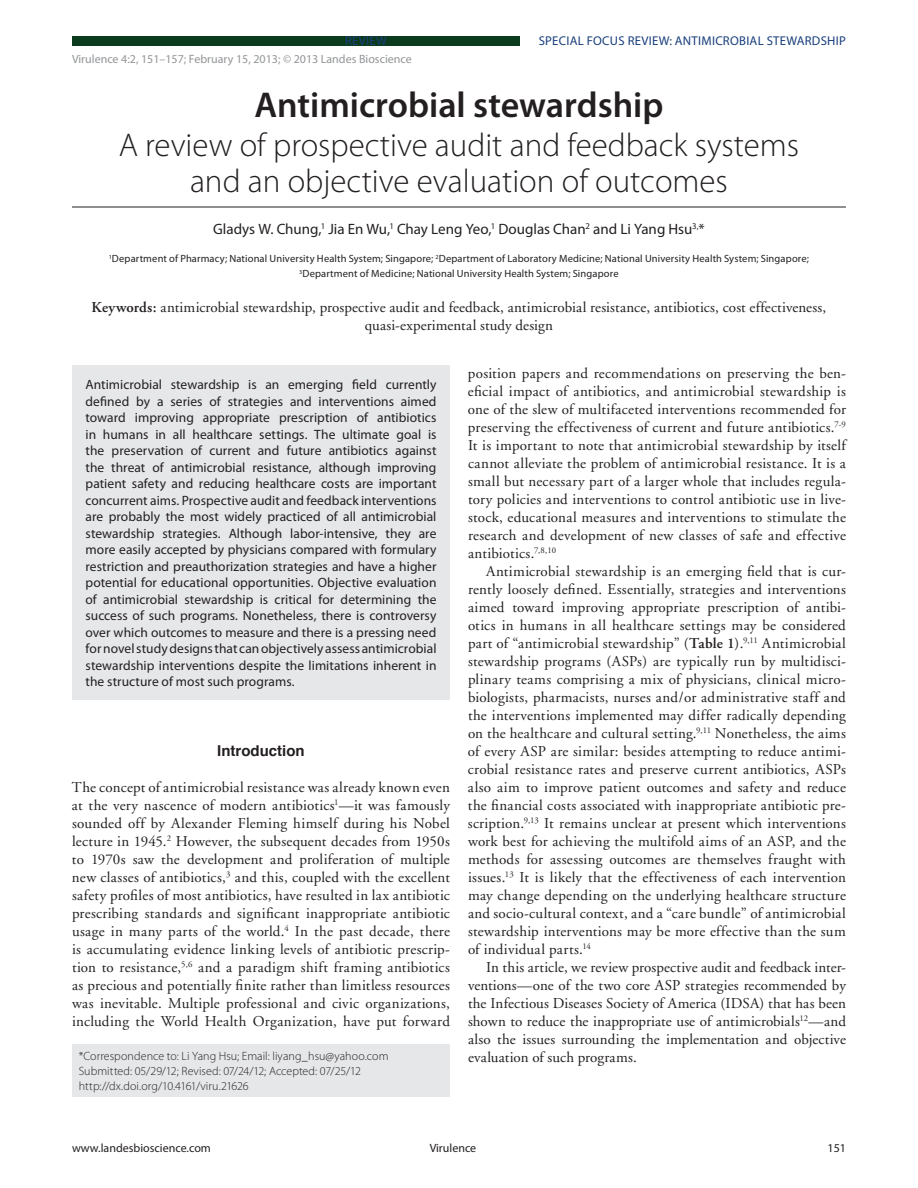
<style>
.page{position:relative;width:918px;height:1188px;background:#fff}
.page>*{position:absolute;margin:0;border:0;box-sizing:border-box;transform-origin:0 0}
.t1{font:600 36px "Myriad Pro";color:#231f20}
.t2{font:300 33px/36px "Myriad Pro";color:#231f20;text-align:center}
.t3{font:15px/18px "Adobe Garamond";letter-spacing:.01em;color:#231f20;text-align:justify}
.t4{font:15px "Myriad Pro";color:#231f20}
.t5{font:700 15px "Helvetica";color:#231f20}
.t6{font:13.5px/16.5px "Myriad Pro";letter-spacing:.005em;color:#231f20;text-align:justify}
.t7{font:12.75px "Myriad Pro";letter-spacing:.02em;color:#193f7c}
.t8{font:300 12px/15px "Myriad Pro";color:#231f20}
.t9{font:12px "Myriad Pro";color:#939598}
.t10{font:12px "Myriad Pro";color:#231f20}
.t11{font:10.5px/15px "Myriad Pro";letter-spacing:.015em;color:#231f20;text-align:center}
.s1{font-weight:600}
</style>
<div class="page">
<div style="left:72px;top:36px;width:447px;height:10px;background:#0b3b1c"></div>
<div style="left:72px;top:1044px;width:378px;height:53px;background:#e6e7e9"></div>
<div style="left:72px;top:366px;width:378px;height:334px;background:#e6e7e9"></div>
<hr style="left:72px;top:207px;width:774px;height:1px;background:#231f20">
<p class="t7" style="left:345px;top:32px;width:43px">REVIEW</p>
<p class="t7" style="left:539px;top:32px;width:309px">special focus REVIEW: antimicrobial stewardship</p>
<p class="t9" style="left:72px;top:52px;width:341px">Virulence 4:2, 151–157; February 15, 2013; © 2013 Landes Bioscience</p>
<h1 class="t1" style="left:254px;top:82px;width:411px">Antimicrobial stewardship</h1>
<h2 class="t2" style="left:119px;top:126px;width:682px">A review of prospective audit and feedback systems and an objective evaluation of outcomes</h2>
<p class="t4" style="left:213px;top:220px;width:493px">Gladys W. Chung,<sup>1</sup> Jia En Wu,<sup>1</sup> Chay Leng Yeo,<sup>1</sup> Douglas Chan<sup>2</sup> and Li Yang Hsu<sup>3,</sup>*</p>
<p class="t11" style="left:109px;top:251px;width:701px"><sup>1</sup>Department of Pharmacy; National University Health System; Singapore; <sup>2</sup>Department of Laboratory Medicine; National University Health System; Singapore;<br><sup>3</sup>Department of Medicine; National University Health System; Singapore</p>
<p class="t3" style="left:92px;top:298px;width:736px;text-align:center"><span class="s1">Keywords:</span> antimicrobial stewardship, prospective audit and feedback, antimicrobial resistance, antibiotics, cost effectiveness, quasi-experimental study design</p>
<p class="t3" style="left:468px;top:365px;width:380px">position papers and recommendations on preserving the ben&shy;eficial impact of antibiotics, and antimicrobial stewardship is one of the slew of multifaceted interventions recommended for preserving the effectiveness of current and future antibiotics.<sup>7-9<br></sup>It is important to note that antimicrobial stewardship by itself cannot alleviate the problem of antimicrobial resistance. It is a small but necessary part of a larger whole that includes regula&shy;tory policies and interventions to control antibiotic use in live&shy;stock, educational measures and interventions to stimulate the research and development of new classes of safe and effective antibiotics.<sup>7,8,10</sup></p>
<p class="t3" style="left:468px;top:563px;width:380px;text-indent:18px">Antimicrobial stewardship is an emerging field that is cur&shy;rently loosely defined. Essentially, strategies and interventions aimed toward improving appropriate prescription of antibi&shy;otics in humans in all healthcare settings may be considered part of “antimicrobial stewardship” (<span class="s1">Table 1</span>).<sup>9,11</sup> Antimicrobial stewardship programs (ASPs) are typically run by multidisci&shy;plinary teams comprising a mix of physicians, clinical micro&shy;biologists, pharmacists, nurses and/or administrative staff and the interventions implemented may differ radically depending on the healthcare and cultural setting.<sup>9,11</sup> Nonetheless, the aims of every ASP are similar: besides attempting to reduce antimi&shy;crobial resistance rates and preserve current antibiotics, ASPs also aim to improve patient outcomes and safety and reduce the financial costs associated with inappropriate antibiotic pre&shy;scription.<sup>9,13</sup> It remains unclear at present which interventions work best for achieving the multifold aims of an ASP, and the methods for assessing outcomes are themselves fraught with issues.<sup>13</sup> It is likely that the effectiveness of each intervention may change depending on the underlying healthcare structure and socio-cultural context, and a “care bundle” of antimicrobial stewardship interventions may be more effective than the sum of individual parts.<sup>14</sup></p>
<p class="t3" style="left:468px;top:959px;width:380px;text-indent:18px">In this article, we review prospective audit and feedback inter&shy;ventions—one of the two core ASP strategies recommended by the Infectious Diseases Society of America (IDSA) that has been shown to reduce the inappropriate use of antimicrobials<sup>12</sup>—and also the issues surrounding the implementation and objective evaluation of such programs.</p>
<p class="t6" style="left:86px;top:376px;width:353px">Antimicrobial stewardship is an emerging field currently defined by a series of strategies and interventions aimed toward improving appropriate prescription of antibiotics in humans in all healthcare settings. The ultimate goal is the preservation of current and future antibiotics against the threat of antimicrobial resistance, although improving patient safety and reducing healthcare costs are important concurrent aims. Prospective audit and feedback interventions are probably the most widely practiced of all antimicrobial stewardship strategies. Although labor-intensive, they are more easily accepted by physicians compared with formulary restriction and preauthorization strategies and have a higher potential for educational opportunities. Objective evaluation of antimicrobial stewardship is critical for determining the success of such programs. Nonetheless, there is controversy over which outcomes to measure and there is a pressing need for novel study designs that can objectively assess antimicrobial stewardship interventions despite the limitations inherent in the structure of most such programs.</p>
<p class="t5" style="left:217px;top:739px;width:89px">Introduction</p>
<p class="t3" style="left:72px;top:779px;width:380px">The concept of antimicrobial resistance was already known even at the very nascence of modern antibiotics<sup>1</sup>—it was famously sounded off by Alexander Fleming himself during his Nobel lecture in 1945.<sup>2</sup> However, the subsequent decades from 1950s to 1970s saw the development and proliferation of multiple new classes of antibiotics,<sup>3</sup> and this, coupled with the excellent safety profiles of most antibiotics, have resulted in lax antibiotic prescribing standards and significant inappropriate antibiotic usage in many parts of the world.<sup>4</sup> In the past decade, there is accumulating evidence linking levels of antibiotic prescrip&shy;tion to resistance,<sup>5,6</sup> and a paradigm shift framing antibiotics as precious and potentially finite rather than limitless resources was inevitable. Multiple professional and civic organizations, including the World Health Organization, have put forward</p>
<p class="t8" style="left:79px;top:1048px;width:311px">*Correspondence to: Li Yang Hsu; Email: liyang_hsu@yahoo.com<br>Submitted: 05/29/12; Revised: 07/24/12; Accepted: 07/25/12 http://dx.doi.org/10.4161/viru.21626</p>
<p class="t10" style="left:72px;top:1141px;width:140px">www.landesbioscience.com</p>
<p class="t10" style="left:430px;top:1141px;width:48px">Virulence</p>
<p class="t10" style="left:828px;top:1141px;width:20px">151</p>
</div>
